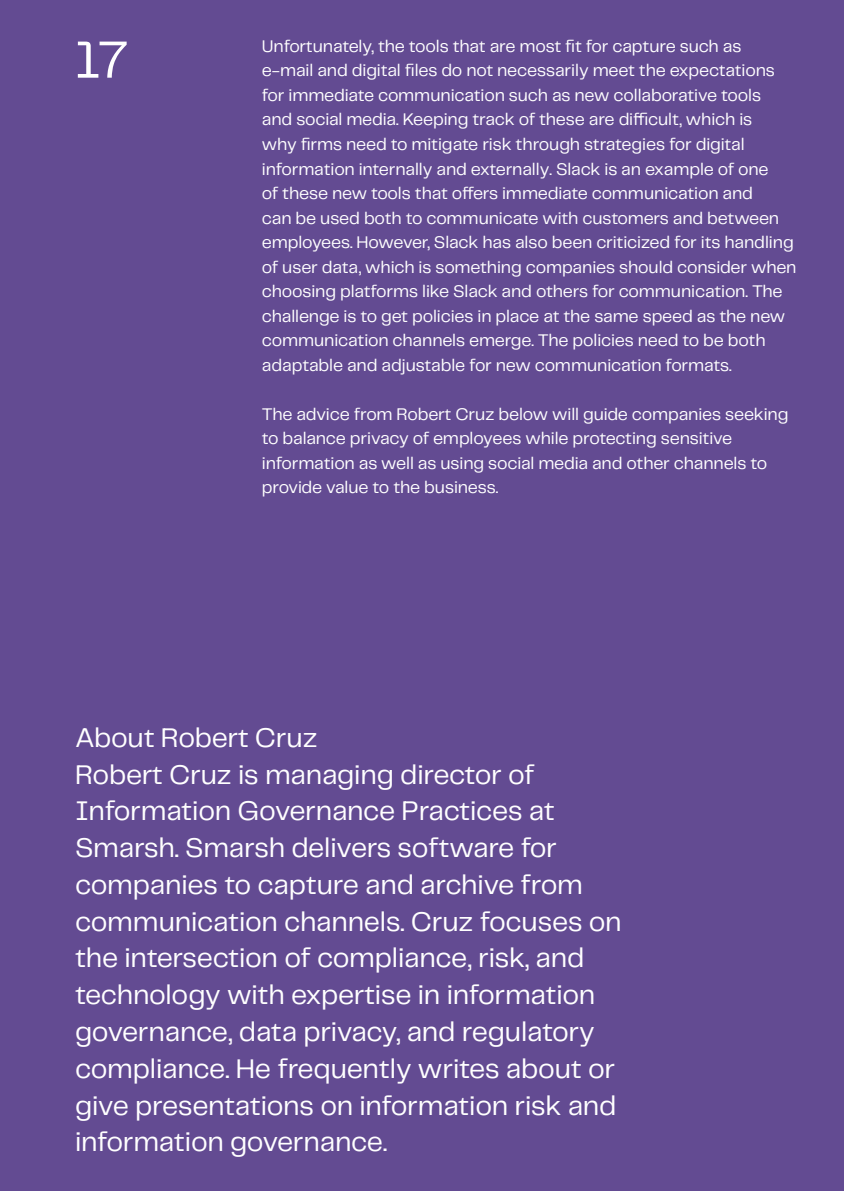
<style>
.page{position:relative;width:844px;height:1191px;background:#fff}
.page>*{position:absolute;margin:0;border:0;box-sizing:border-box;transform-origin:0 0}
.t1{font:54.25px "Telegraf";color:#fff}
.t2{font:28px/36.8px "Telegraf";letter-spacing:-.01em;color:#fff}
.Brødtekst{font:17.5px/24.5px "Telegraf";letter-spacing:-.01em;color:#fff}
</style>
<div class="page">
<div style="left:0;top:0;width:843px;height:1191px;background:#634b92"></div>
<p class="t1" style="left:74px;top:25px;width:55px">17</p>
<p class="Brødtekst" style="left:262px;top:33px;width:536px">Unfortunately, the tools that are most fit for capture such as e-mail and digital files do not necessarily meet the expectations for immediate communication such as new collaborative tools<br>and social media. Keeping track of these are difficult, which is<br>why firms need to mitigate risk through strategies for digital information internally and externally. Slack is an example of one<br>of these new tools that offers immediate communication and<br>can be used both to communicate with customers and between employees. However, Slack has also been criticized for its handling of user data, which is something companies should consider when choosing platforms like Slack and others for communication. The challenge is to get policies in place at the same speed as the new communication channels emerge. The policies need to be both adaptable and adjustable for new communication formats.</p>
<p class="Brødtekst" style="left:262px;top:401px;width:528px">The advice from Robert Cruz below will guide companies seeking to balance privacy of employees while protecting sensitive information as well as using social media and other channels to provide value to the business.</p>
<p class="t2" style="left:75px;top:718px;width:244px">About Robert Cruz</p>
<p class="t2" style="left:75px;top:755px;width:548px">Robert Cruz is managing director of Information Governance Practices at Smarsh. Smarsh delivers software for companies to capture and archive from communication channels. Cruz focuses on the intersection of compliance, risk, and technology with expertise in information governance, data privacy, and regulatory compliance. He frequently writes about or give presentations on information risk and information governance.</p>
</div>
